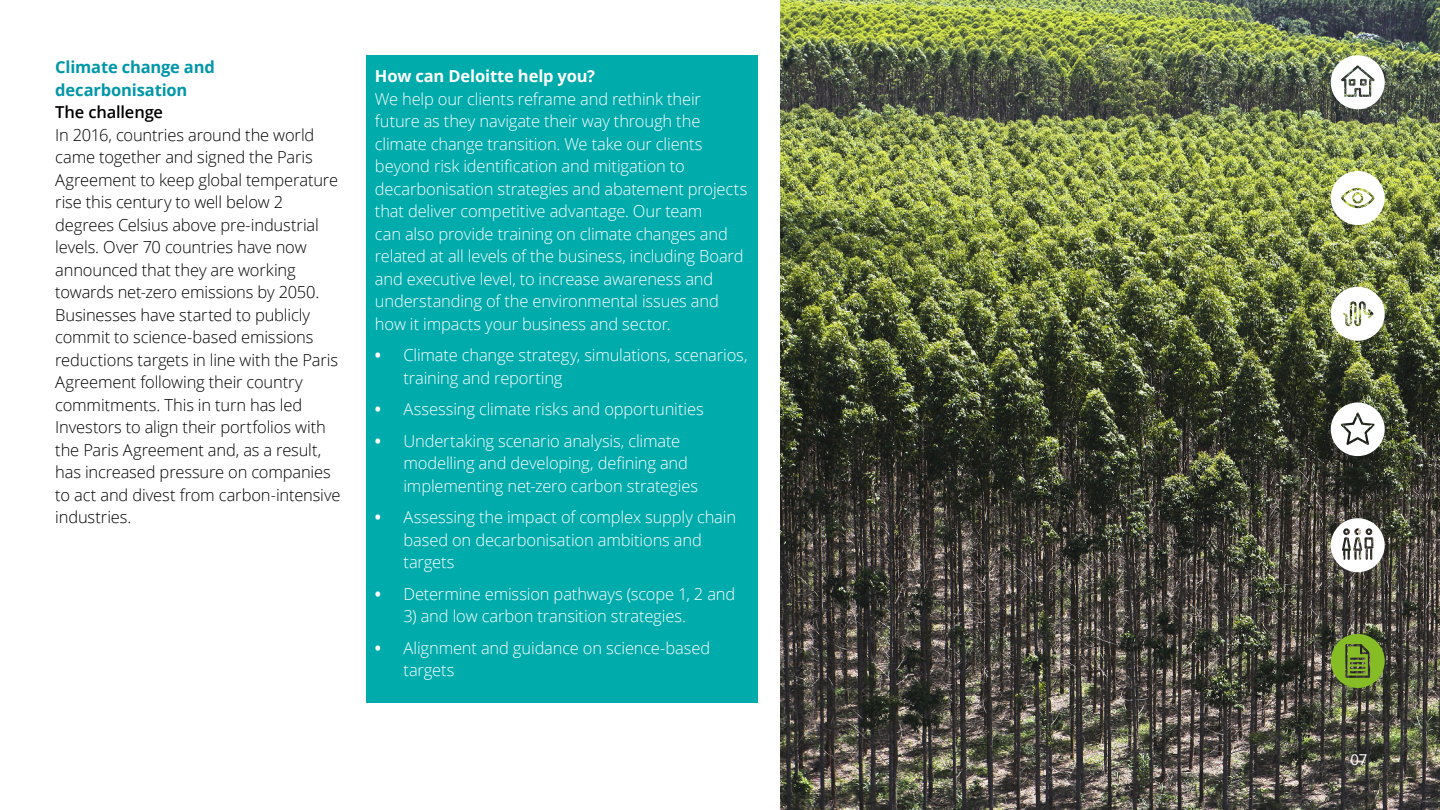
<style>
.page{position:relative;width:1440px;height:810px;background:#fff}
.page>*{position:absolute;margin:0;border:0;box-sizing:border-box;transform-origin:0 0}
.t1{font:300 16.5px/22.5px "Open Sans";letter-spacing:-.01em;color:#fff}
.t2{font:300 16.5px/22.5px "Open Sans";letter-spacing:-.01em;color:#000}
.t3{font:700 16.5px/22.5px "Open Sans";letter-spacing:-.01em;color:#0097a9}
.t4{font:700 16.5px "Open Sans";letter-spacing:-.01em;color:#fff}
.t5{font:600 16.5px "Open Sans";letter-spacing:-.01em;color:#000}
.t6{font:15px "Open Sans";color:#fff}
.s1{font-weight:700}
</style>
<div class="page">
<img style="left:780px;top:0;width:660px;height:810px">
<svg style="left:1331px;top:55px;width:54px;height:54px"></svg>
<img style="left:1331px;top:287px;width:54px;height:54px">
<svg style="left:1331px;top:634px;width:54px;height:54px;background:#6f912c"></svg>
<svg style="left:1331px;top:518px;width:54px;height:54px"></svg>
<svg style="left:1331px;top:171px;width:54px;height:54px"></svg>
<svg style="left:1331px;top:402px;width:54px;height:54px"></svg>
<div style="left:366px;top:55px;width:392px;height:648px;background:#00abab"></div>
<p class="t3" style="left:55px;top:56px;width:161px">Climate change and decarbonisation</p>
<p class="t5" style="left:55px;top:101px;width:109px">The challenge</p>
<p class="t2" style="left:55px;top:123px;width:287px">In 2016, countries around the world came together and signed the Paris Agreement to keep global temperature rise this century to well below 2 degrees Celsius above pre-industrial levels. Over 70 countries have now announced that they are working towards net-zero emissions by 2050.<br>Businesses have started to publicly commit to science-based emissions reductions targets in line with the Paris Agreement following their country commitments. This in turn has led Investors to align their portfolios with the Paris Agreement and, as a result, has increased pressure on companies to act and divest from carbon-intensive industries.</p>
<p class="t4" style="left:375px;top:65px;width:222px">How can Deloitte help you?</p>
<p class="t1" style="left:375px;top:87px;width:374px">We help our clients reframe and rethink their future as they navigate their way through the climate change transition. We take our clients beyond risk identification and mitigation to decarbonisation strategies and abatement projects that deliver competitive advantage. Our team<br>can also provide training on climate changes and related at all levels of the business, including Board and executive level, to increase awareness and understanding of the environmental issues and how it impacts your business and sector.</p>
<p class="t1" style="left:403px;top:344px;width:346px;text-indent:-28px"><span class="s1">•</span> Climate change strategy, simulations, scenarios, training and reporting</p>
<p class="t1" style="left:375px;top:398px;width:330px"><span class="s1">•</span> Assessing climate risks and opportunities</p>
<p class="t1" style="left:403px;top:429px;width:296px;text-indent:-28px"><span class="s1">•</span> Undertaking scenario analysis, climate modelling and developing, defining and implementing net-zero carbon strategies</p>
<p class="t1" style="left:403px;top:506px;width:334px;text-indent:-28px"><span class="s1">•</span> Assessing the impact of complex supply chain based on decarbonisation ambitions and targets</p>
<p class="t1" style="left:375px;top:582px;width:362px"><span class="s1">•</span> Determine emission pathways (scope 1, 2 and</p>
<p class="t1" style="left:403px;top:605px;width:284px">3) and low carbon transition strategies.</p>
<p class="t1" style="left:403px;top:636px;width:308px;text-indent:-28px"><span class="s1">•</span> Alignment and guidance on science-based targets</p>
<p class="t6" style="left:1351px;top:750px;width:18px">07</p>
</div>
